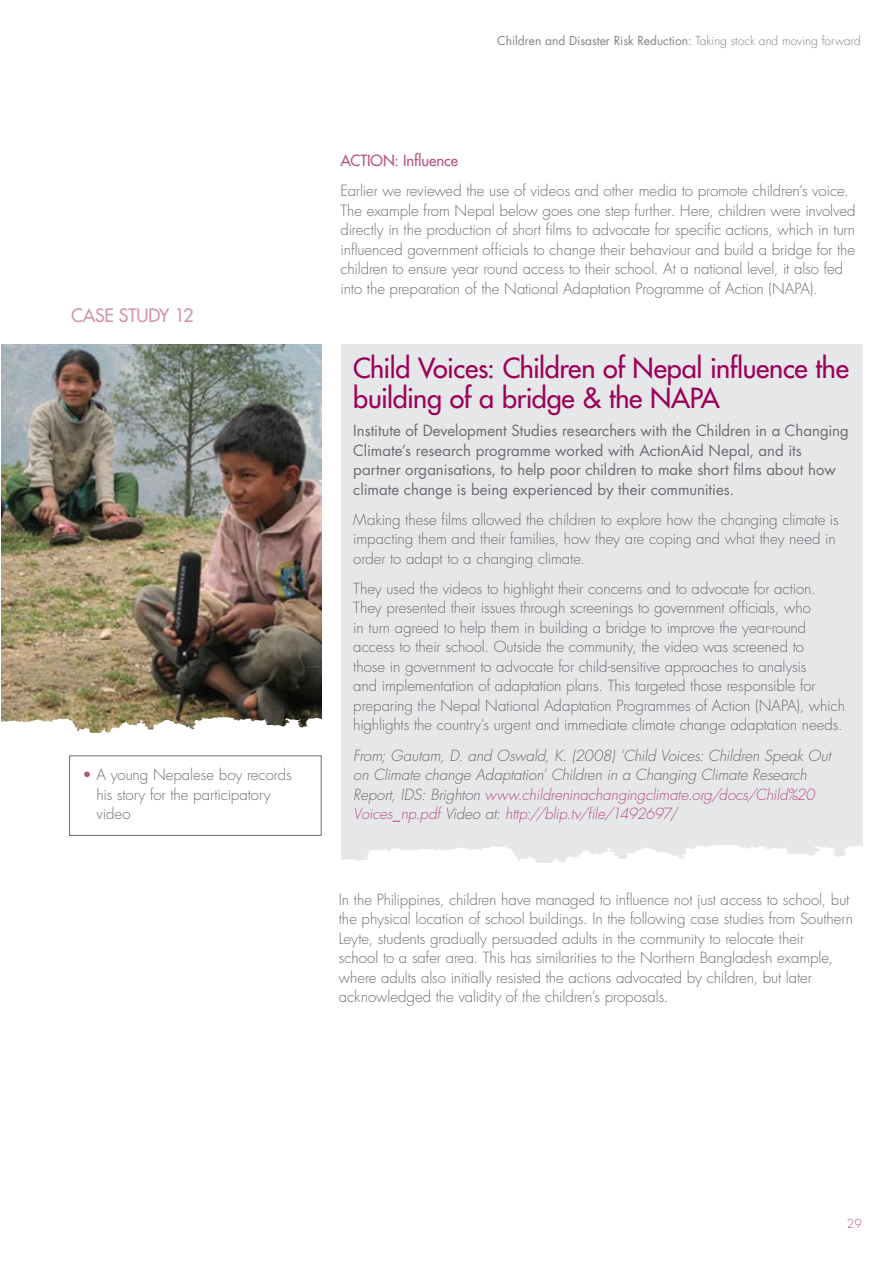
<style>
.page{position:relative;width:895px;height:1263px;background:#fff}
.page>*{position:absolute;margin:0;border:0;box-sizing:border-box;transform-origin:0 0}
.t1{font:27px/30px "Futura";letter-spacing:-.015em;color:#9c0159}
.t2{font:18px "Futura";letter-spacing:-.015em;color:#d294ae}
.t3{font:300 15px/19.5px "Futura";letter-spacing:-.005em;color:#6c6d70}
.t4{font:italic 300 15px/19.5px "Futura";letter-spacing:-.005em;color:#6c6d70}
.t5{font:15px/19.5px "Futura";color:#6c6d70}
.t6{font:15px "Futura";letter-spacing:-.005em;color:#b65480}
.t7{font:12px "Futura";color:#808285}
.t8{font:300 12px "Futura";color:#b65480}
.s1{color:#b65480}
.s2{font-weight:300}
.s3{font-style:normal;color:#b65480}
</style>
<div class="page">
<img style="left:1px;top:344px;width:321px;height:373px">
<svg style="left:1px;top:717px;width:321px;height:119px"></svg>
<div style="left:340px;top:344px;width:522px;height:529px;background:#e6e7e9"></div>
<svg style="left:340px;top:845px;width:523px;height:28px;fill:#fff"></svg>
<div style="left:69px;top:756px;width:252px;height:80px;border:1px solid #6c6d70"></div>
<p class="t2" style="left:71px;top:303px;width:124px">CASE STUDY 12</p>
<p class="t3" style="left:96px;top:765px;width:197px;text-indent:-14px"><span class="s1">•</span> A young Nepalese boy records his story for the participatory video</p>
<p class="t7" style="left:497px;top:32px;width:365px">Children and Disaster Risk Reduction: <span class="s2">Taking stock and moving forward</span></p>
<p class="t6" style="left:340px;top:151px;width:119px">ACTION: Influence</p>
<p class="t3" style="left:340px;top:181px;width:516px">Earlier we reviewed the use of videos and other media to promote children’s voice.<br>The example from Nepal below goes one step further. Here, children were involved directly in the production of short films to advocate for specific actions, which in turn influenced government officials to change their behaviour and build a bridge for the children to ensure year round access to their school. At a national level, it also fed into the preparation of the National Adaptation Programme of Action (NAPA).</p>
<h1 class="t1" style="left:353px;top:353px;width:497px">Child Voices: Children of Nepal influence the building of a bridge &amp; the NAPA</h1>
<p class="t5" style="left:353px;top:421px;width:497px">Institute of Development Studies researchers with the Children in a Changing Climate’s research programme worked with ActionAid Nepal, and its partner organisations, to help poor children to make short films about how climate change is being experienced by their communities.</p>
<p class="t3" style="left:353px;top:510px;width:487px">Making these films allowed the children to explore how the changing climate is impacting them and their families, how they are coping and what they need in order to adapt to a changing climate.</p>
<p class="t3" style="left:353px;top:579px;width:493px">They used the videos to highlight their concerns and to advocate for action.<br>They presented their issues through screenings to government officials, who<br>in turn agreed to help them in building a bridge to improve the year-round access to their school. Outside the community, the video was screened to<br>those in government to advocate for child-sensitive approaches to analysis<br>and implementation of adaptation plans. This targeted those responsible for preparing the Nepal National Adaptation Programmes of Action (NAPA), which highlights the country’s urgent and immediate climate change adaptation needs.</p>
<p class="t4" style="left:353px;top:745px;width:479px">From; Gautam, D. and Oswald, K. (2008) ‘Child Voices: Children Speak Out on Climate change Adaptation’ Children in a Changing Climate Research Report, IDS: Brighton <span class="s1">www.childreninachangingclimate.org/docs/Child%20<br>Voices_np.pdf</span> Video at: <span class="s1">http://blip.tv/file/149269</span><span class="s3">7/</span></p>
<p class="t3" style="left:339px;top:890px;width:515px">In the Philippines, children have managed to influence not just access to school, but the physical location of school buildings. In the following case studies from Southern Leyte, students gradually persuaded adults in the community to relocate their<br>school to a safer area. This has similarities to the Northern Bangladesh example, where adults also initially resisted the actions advocated by children, but later acknowledged the validity of the children’s proposals.</p>
<p class="t8" style="left:846px;top:1216px;width:16px">29</p>
</div>
